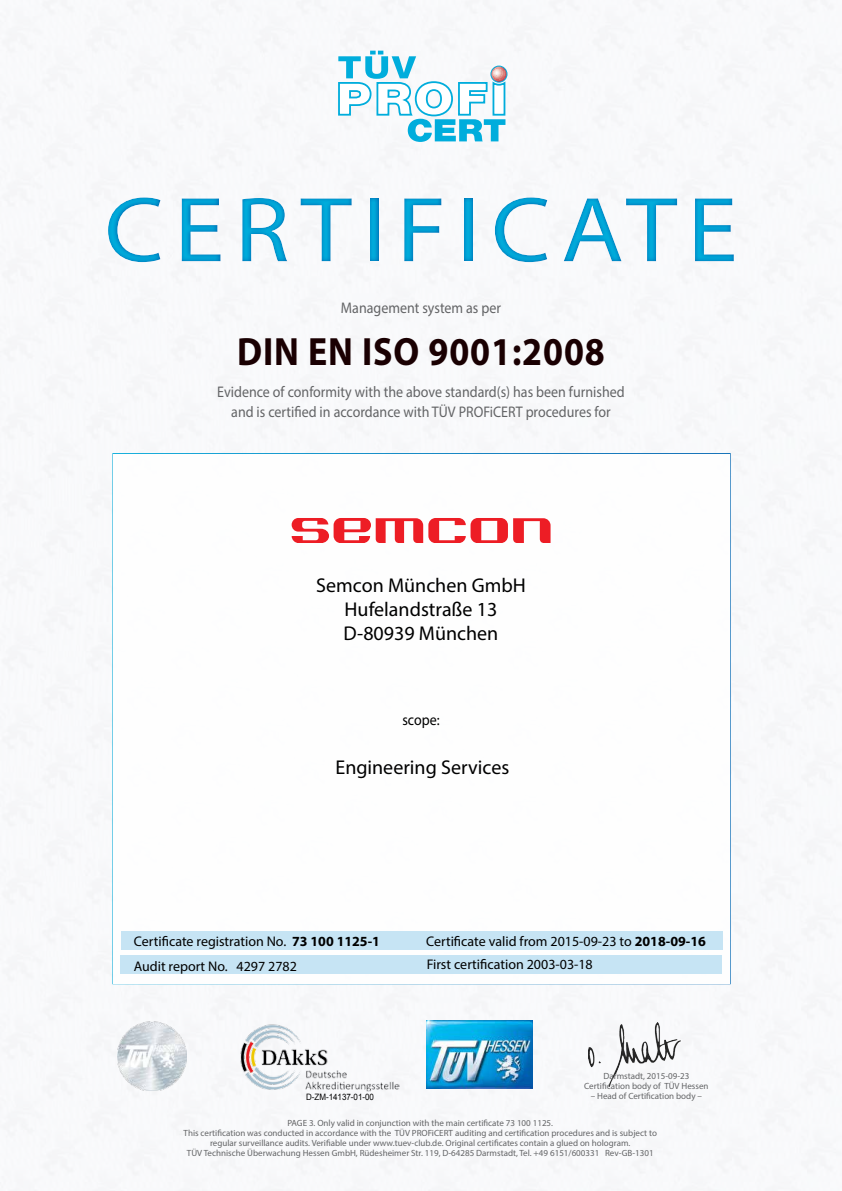
<style>
.page{position:relative;width:842px;height:1191px;background:#fff}
.page>*{position:absolute;margin:0;border:0;box-sizing:border-box;transform-origin:0 0}
.t1{font:93px "Myriad Pro";letter-spacing:.1em;color:#00addc;scale:1.1 1}
.t2{font:700 39.6px "Myriad Pro";letter-spacing:.025em;color:#1a0002;scale:.91 1}
.t3{font:20px/24px "Myriad Pro";color:#000;text-align:center}
.t4{font:15.4px/20px "Myriad Pro";color:#636466;text-align:center;scale:.91 1}
.t5{font:15.4px "Myriad Pro";color:#000;scale:.91 1}
.t6{font:14px/24.6px "Myriad Pro";color:#000}
.t7{font:9px/10px "Myriad Pro";color:#636466;text-align:center}
.t8{font:8.8px "Arial";color:#000;scale:.91 1}
.s1{font-weight:700}
</style>
<div class="page">
<img style="left:0;top:0;width:839px;height:1191px">
<img style="left:734px;top:566px;width:105px;height:47px">
<svg style="left:338px;top:51px;width:169px;height:91px"></svg>
<img style="left:241px;top:1024px;width:158px;height:67px">
<img style="left:427px;top:1020px;width:106px;height:69px">
<div style="left:112px;top:453px;width:619px;height:531px;background:#fff;border:2px solid #fff"></div>
<div style="left:120px;top:955px;width:602px;height:19px;background:#c0e2f3"></div>
<div style="left:121px;top:931px;width:601px;height:19px;background:#c0e2f3"></div>
<img style="left:731px;top:455px;width:108px;height:40px">
<img style="left:731px;top:793px;width:81px;height:72px">
<img style="left:589px;top:1022px;width:91px;height:64px">
<img style="left:732px;top:670px;width:104px;height:47px">
<div style="left:0;top:172px;width:842px;height:114px;background:#006bb6;opacity:.75"></div>
<img style="left:117px;top:1021px;width:70px;height:69px">
<svg style="left:292px;top:518px;width:258px;height:25px"></svg>
<h1 class="t1" style="left:104px;top:173px;width:577px">CERTIFICATE</h1>
<h3 class="t4" style="left:341px;top:298px;width:177px">Management system as per</h3>
<h2 class="t2" style="left:237px;top:326px;width:406px">DIN EN ISO 9001:2008</h2>
<h3 class="t4" style="left:217px;top:381px;width:449px">Evidence of conformity with the above standard(s) has been furnished and is certified in accordance with TÜV PROFiCERT procedures for</h3>
<h3 class="t3" style="left:316px;top:573px;width:211px">Semcon München GmbH<br>Hufelandstraße 13<br>D-80939 München</h3>
<h3 class="t5" style="left:402px;top:710px;width:42px">scope:</h3>
<h3 class="t3" style="left:335px;top:755px;width:175px">Engineering Services</h3>
<h3 class="t6" style="left:134px;top:929px;width:248px">Certificate registration No. <span class="s1">73 100 1125-1<br></span>Audit report No. 4297 2782</h3>
<h3 class="t6" style="left:426px;top:929px;width:281px">Certificate valid from 2015-09-23 to <span class="s1">2018-09-16</span></h3>
<h3 class="t6" style="left:427px;top:952px;width:168px">First certification 2003-03-18</h3>
<p class="t7" style="left:584px;top:1071px;width:126px">Darmstadt, 2015-09-23<br>Certification body of TÜV Hessen</p>
<p class="t8" style="left:306px;top:1090px;width:76px">D-ZM-14137-01-00</p>
<p class="t7" style="left:591px;top:1091px;width:113px">– Head of Certification body –</p>
<p class="t7" style="left:184px;top:1118px;width:475px">PAGE 3. Only valid in conjunction with the main certificate 73 100 1125.<br>This certification was conducted in accordance with the TÜV PROFiCERT auditing and certification procedures and is subject to regular surveillance audits. Verifiable under www.tuev-club.de. Original certificates contain a glued on hologram.<br>TÜV Technische Überwachung Hessen GmbH, Rüdesheimer Str. 119, D-64285 Darmstadt, Tel. +49 6151/600331 Rev-GB-1301</p>
</div>
